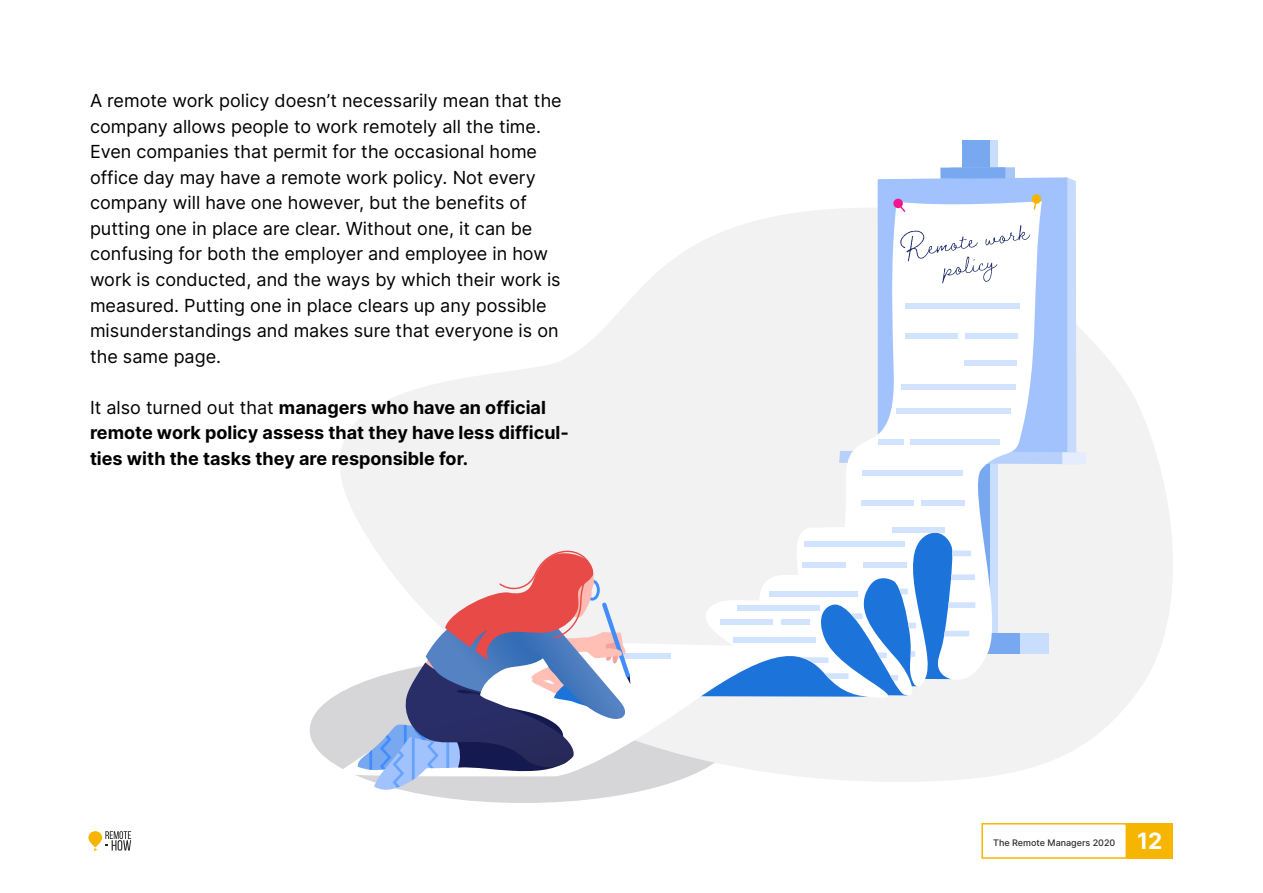
<style>
.page{position:relative;width:1263px;height:893px;background:#fff}
.page>*{position:absolute;margin:0;border:0;box-sizing:border-box;transform-origin:0 0}
.t1{font:700 22.5px "Inter";color:#fff}
.t2{font:18px/25.5px "Inter";color:#000}
.t3{font:700 18px/25.5px "Inter";color:#000}
.t4{font:500 9px "Inter";color:#292929}
.s1{font-weight:400}
</style>
<div class="page">
<svg style="left:88px;top:831px;width:14px;height:16px"></svg>
<svg style="left:105px;top:831px;width:26px;height:20px"></svg>
<div style="left:981px;top:823px;width:146px;height:36px;border:2px solid #f5b500"></div>
<div style="left:1127px;top:823px;width:46px;height:36px;background:#f5b500"></div>
<div style="left:310px;top:657px;width:427px;height:146px;background:#d6d6d9;border-radius:50%"></div>
<svg style="left:309px;top:325px;width:864px;height:462px;fill:#f2f2f2"></svg>
<svg style="left:1067px;top:178px;width:9px;height:273px;background:#c5dafc"></svg>
<div style="left:962px;top:141px;width:29px;height:512px;background:#78a8f0"></div>
<div style="left:990px;top:141px;width:8px;height:512px;background:#c9defc"></div>
<div style="left:878px;top:178px;width:189px;height:273px;background:#a1c2fc"></div>
<div style="left:950px;top:167px;width:65px;height:12px;background:#a8c7f5"></div>
<svg style="left:1042px;top:451px;width:36px;height:13px"></svg>
<div style="left:1062px;top:452px;width:24px;height:12px;background:#e3edff"></div>
<div style="left:1021px;top:633px;width:28px;height:20px;background:#c9defc"></div>
<div style="left:940px;top:167px;width:65px;height:12px;background:#78a8f0"></div>
<svg style="left:337px;top:201px;width:705px;height:577px;fill:#f2f2f2"></svg>
<svg style="left:893px;top:199px;width:10px;height:9px"></svg>
<svg style="left:895px;top:201px;width:10px;height:11px"></svg>
<svg style="left:1034px;top:203px;width:3px;height:7px"></svg>
<div style="left:1032px;top:194px;width:9px;height:10px;background:#f5b500;border-radius:50%"></div>
<div style="left:906px;top:303px;width:114px;height:6px;background:#d1e3ff"></div>
<div style="left:901px;top:384px;width:114px;height:6px;background:#d1e3ff"></div>
<div style="left:965px;top:333px;width:53px;height:6px;background:#d1e3ff"></div>
<div style="left:896px;top:408px;width:114px;height:5px;background:#d1e3ff"></div>
<svg style="left:948px;top:602px;width:27px;height:6px"></svg>
<div style="left:910px;top:440px;width:90px;height:5px;background:#d1e3ff"></div>
<div style="left:878px;top:440px;width:25px;height:5px;background:#d1e3ff"></div>
<div style="left:905px;top:333px;width:52px;height:6px;background:#d1e3ff"></div>
<div style="left:964px;top:360px;width:53px;height:6px;background:#d1e3ff"></div>
<svg style="left:944px;top:631px;width:25px;height:5px"></svg>
<div style="left:862px;top:470px;width:101px;height:5px;background:#d1e3ff"></div>
<svg style="left:877px;top:652px;width:10px;height:6px"></svg>
<svg style="left:890px;top:675px;width:8px;height:6px"></svg>
<div style="left:804px;top:541px;width:101px;height:6px;background:#d1e3ff"></div>
<div style="left:863px;top:562px;width:44px;height:6px;background:#d1e3ff"></div>
<svg style="left:899px;top:589px;width:9px;height:5px"></svg>
<div style="left:802px;top:562px;width:44px;height:6px;background:#d1e3ff"></div>
<svg style="left:908px;top:623px;width:8px;height:5px"></svg>
<svg style="left:910px;top:651px;width:5px;height:6px"></svg>
<svg style="left:952px;top:550px;width:19px;height:6px"></svg>
<div style="left:922px;top:500px;width:43px;height:6px;background:#d1e3ff"></div>
<svg style="left:951px;top:574px;width:24px;height:6px"></svg>
<div style="left:861px;top:500px;width:52px;height:6px;background:#d1e3ff"></div>
<div style="left:618px;top:653px;width:53px;height:6px;background:#d1e3ff"></div>
<div style="left:781px;top:619px;width:29px;height:6px;background:#d1e3ff"></div>
<div style="left:721px;top:619px;width:52px;height:6px;background:#d1e3ff"></div>
<div style="left:770px;top:591px;width:88px;height:6px;background:#d1e3ff"></div>
<svg style="left:850px;top:613px;width:12px;height:6px"></svg>
<div style="left:737px;top:605px;width:83px;height:6px;background:#d1e3ff"></div>
<div style="left:733px;top:637px;width:83px;height:6px;background:#d1e3ff"></div>
<svg style="left:801px;top:657px;width:27px;height:6px"></svg>
<svg style="left:824px;top:673px;width:24px;height:6px"></svg>
<div style="left:892px;top:527px;width:52px;height:5px;background:#d1e3ff"></div>
<svg style="left:357px;top:550px;width:273px;height:240px"></svg>
<svg style="left:900px;top:225px;width:130px;height:58px"></svg>
<p class="t2" style="left:90px;top:88px;width:473px">A remote work policy doesn’t necessarily mean that the company allows people to work remotely all the time.<br>Even companies that permit for the occasional home office day may have a remote work policy. Not every company will have one however, but the benefits of putting one in place are clear. Without one, it can be confusing for both the employer and employee in how work is conducted, and the ways by which their work is measured. Putting one in place clears up any possible misunderstandings and makes sure that everyone is on the same page.</p>
<p class="t3" style="left:90px;top:394px;width:480px"><span class="s1">It also turned out that</span> managers who have an official remote work policy assess that they have less difficul&shy;ties with the tasks they are responsible for.</p>
<p class="t4" style="left:993px;top:836px;width:124px">The Remote Managers 2020</p>
<p class="t1" style="left:1137px;top:825px;width:27px">12</p>
</div>
